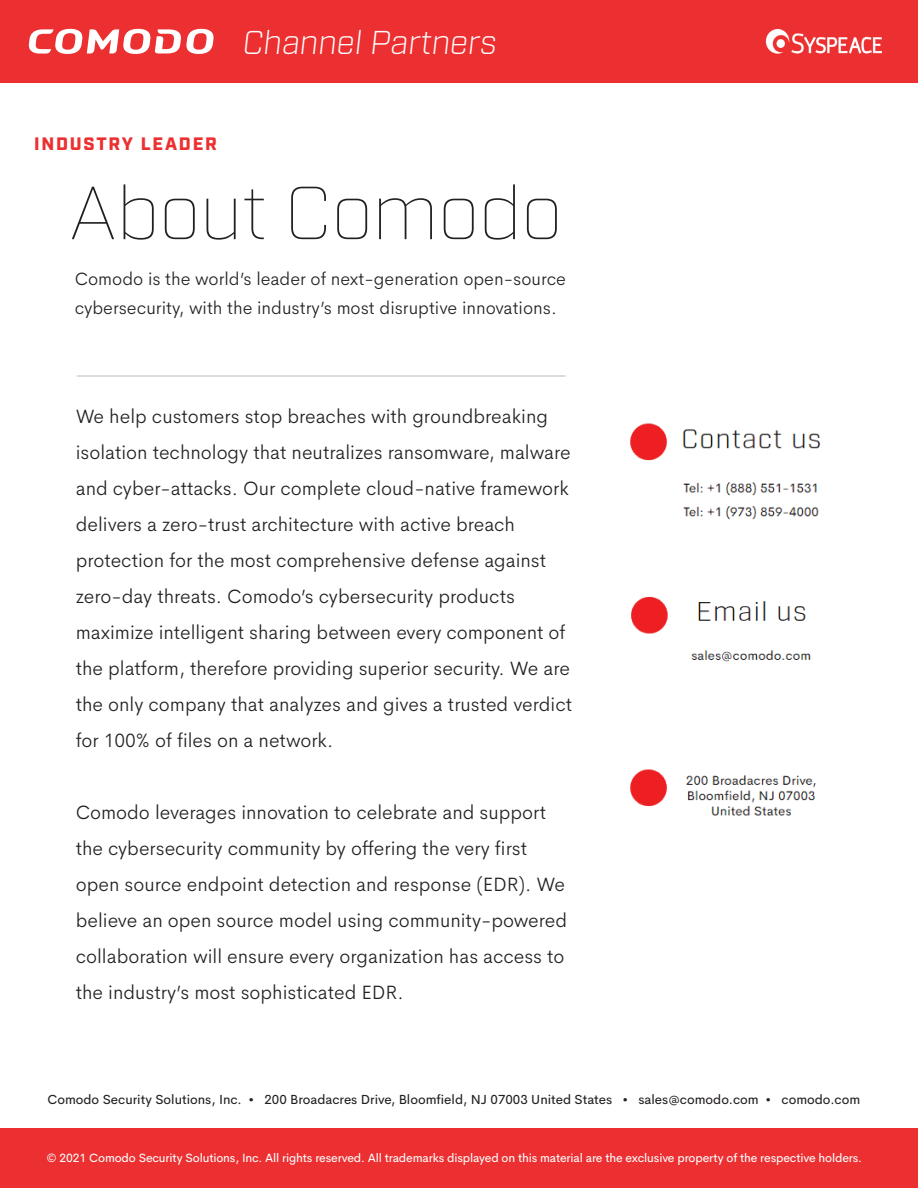
<style>
.page{position:relative;width:918px;height:1188px;background:#fff}
.page>*{position:absolute;margin:0;border:0;box-sizing:border-box;transform-origin:0 0}
.t1{font:100 75px "Industry";color:#231f20}
.t2{font:300 33px "Industry";color:#fff}
.t3{font:300 19.5px/36px "Cerebri Sans";color:#231f20}
.t4{font:300 18px/28.5px "Cerebri Sans";color:#231f20}
.t5{font:900 18px "Industry";letter-spacing:.1em;color:#ec3031}
.t6{font:13.2px "Cerebri Sans";color:#231f20}
.t7{font:12px "Cerebri Sans";letter-spacing:-.01em;color:#fff}
</style>
<div class="page">
<div style="left:0;top:0;width:918px;height:83px;background:#ec3031"></div>
<div style="left:0;top:1128px;width:918px;height:60px;background:#ec3031"></div>
<svg style="left:29px;top:29px;width:185px;height:25px"></svg>
<img style="left:766px;top:30px;width:115px;height:23px">
<hr style="left:77px;top:375px;width:488px;height:2px;background:#d3d2d2">
<img style="left:630px;top:423px;width:191px;height:393px">
<h2 class="t2" style="left:242px;top:22px;width:260px">Channel Partners</h2>
<p class="t5" style="left:34px;top:133px;width:184px">INDUSTRY LEADER</p>
<h1 class="t1" style="left:69px;top:168px;width:495px">About Comodo</h1>
<p class="t4" style="left:75px;top:263px;width:493px">Comodo is the world’s leader of next-generation open-source cybersecurity, with the industry’s most disruptive innovations.</p>
<p class="t3" style="left:76px;top:396px;width:498px">We help customers stop breaches with groundbreaking isolation technology that neutralizes ransomware, malware and cyber-attacks. Our complete cloud-native framework delivers a zero-trust architecture with active breach protection for the most comprehensive defense against zero-day threats. Comodo’s cybersecurity products maximize intelligent sharing between every component of the platform, therefore providing superior security. We are the only company that analyzes and gives a trusted verdict for 100% of files on a network.</p>
<p class="t3" style="left:76px;top:792px;width:493px">Comodo leverages innovation to celebrate and support the cybersecurity community by offering the very first open source endpoint detection and response (EDR). We believe an open source model using community-powered collaboration will ensure every organization has access to the industry’s most sophisticated EDR.</p>
<p class="t6" style="left:47px;top:1089px;width:814px">Comodo Security Solutions, Inc. • 200 Broadacres Drive, Bloomfield, NJ 07003 United States • sales@comodo.com • comodo.com</p>
<p class="t7" style="left:47px;top:1148px;width:817px">© 2021 Comodo Security Solutions, Inc. All rights reserved. All trademarks displayed on this material are the exclusive property of the respective holders.</p>
</div>
